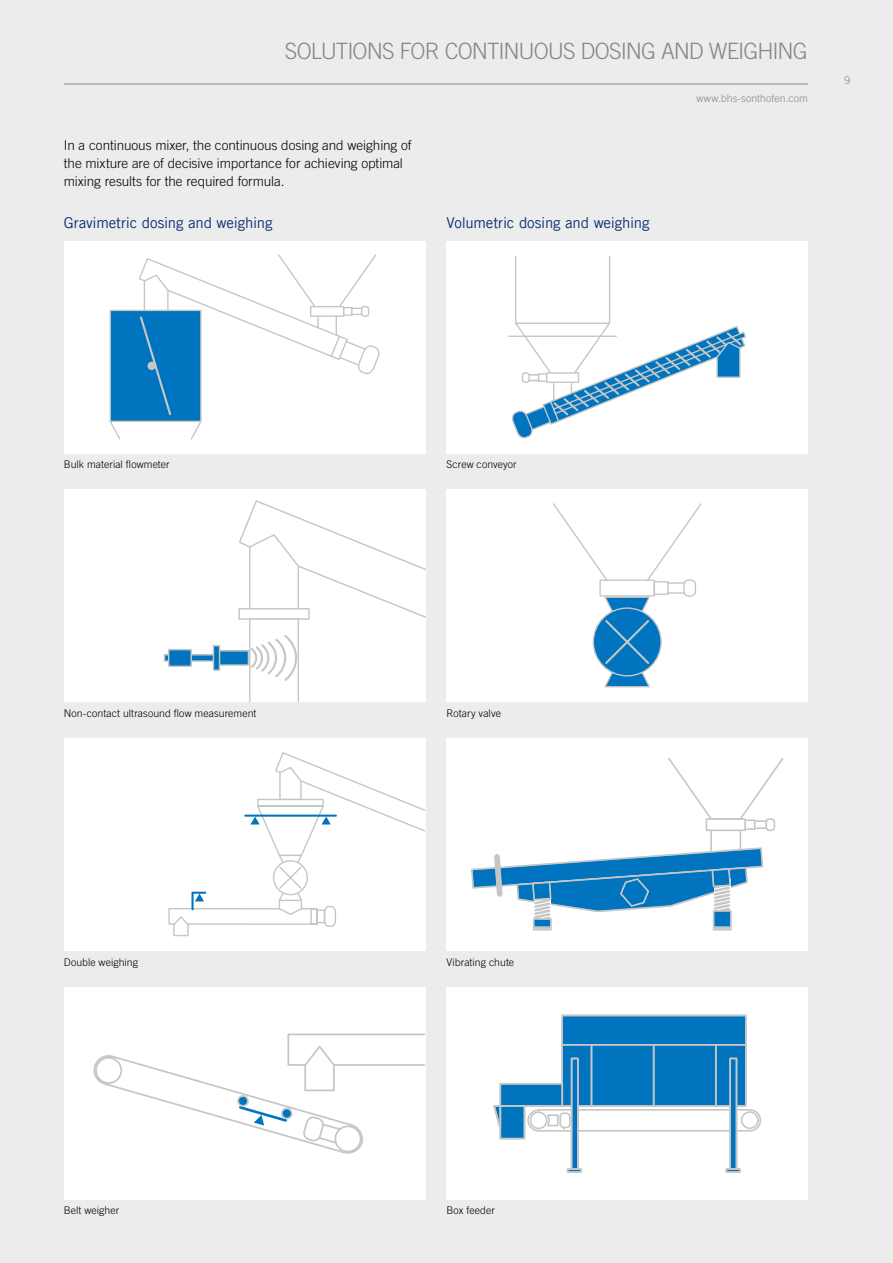
<style>
.page{position:relative;width:893px;height:1263px;background:#ececec}
.page>*{position:absolute;margin:0;border:0;box-sizing:border-box;transform-origin:0 0}
.t1{font:300 22.5px "Trade Gothic LT Com";letter-spacing:-.045em;color:#868786}
.t2{font:15px "Trade Gothic LT Com";letter-spacing:-.01em;color:#0e2e72}
.t3{font:300 13.5px/18px "Trade Gothic LT Com";color:#000}
.t4{font:300 10.5px "Trade Gothic LT Com";letter-spacing:.005em;color:#000}
.t5{font:300 10.5px "Trade Gothic LT Com";letter-spacing:.01em;color:#868786}
</style>
<div class="page">
<div style="left:64px;top:241px;width:361px;height:212px;background:#fff"></div>
<div style="left:110px;top:310px;width:91px;height:111px;background:#0074be"></div>
<div style="left:110px;top:310px;width:92px;height:112px;border:1px solid #c5c6c6"></div>
<svg style="left:138px;top:257px;width:241px;height:160px"></svg>
<div style="left:147px;top:362px;width:9px;height:8px;background:#c5c6c6;border-radius:50%"></div>
<div style="left:64px;top:489px;width:361px;height:213px;background:#fff"></div>
<svg style="left:238px;top:500px;width:187px;height:202px"></svg>
<div style="left:164px;top:655px;width:56px;height:6px;background:#0074be"></div>
<div style="left:164px;top:654px;width:57px;height:8px;border:1px solid #c5c6c6"></div>
<div style="left:214px;top:651px;width:34px;height:14px;background:#0074be"></div>
<div style="left:213px;top:650px;width:36px;height:16px;border:1px solid #c5c6c6"></div>
<div style="left:169px;top:650px;width:22px;height:16px;background:#0074be"></div>
<div style="left:168px;top:649px;width:24px;height:18px;border:1px solid #c5c6c6"></div>
<div style="left:213px;top:646px;width:7px;height:24px;background:#0074be"></div>
<div style="left:213px;top:645px;width:7px;height:26px;border:1px solid #c5c6c6"></div>
<div style="left:64px;top:738px;width:361px;height:212px;background:#fff"></div>
<svg style="left:168px;top:752px;width:257px;height:184px"></svg>
<svg style="left:250px;top:766px;width:81px;height:150px"></svg>
<hr style="left:245px;top:815px;width:91px;height:2px;background:#0074be">
<svg style="left:190px;top:891px;width:17px;height:20px"></svg>
<div style="left:64px;top:987px;width:361px;height:213px;background:#fff"></div>
<svg style="left:94px;top:1033px;width:331px;height:121px"></svg>
<div style="left:446px;top:987px;width:362px;height:213px;background:#fff"></div>
<svg style="left:527px;top:1108px;width:234px;height:24px"></svg>
<div style="left:562px;top:1015px;width:184px;height:91px;background:#0074be"></div>
<div style="left:561px;top:1015px;width:186px;height:92px;border:2px solid #c5c6c6"></div>
<hr style="left:562px;top:1044px;width:184px;height:1px;background:#c5c6c6">
<hr style="left:591px;top:1045px;width:1px;height:61px;background:#c5c6c6">
<hr style="left:653px;top:1045px;width:1px;height:61px;background:#c5c6c6">
<hr style="left:715px;top:1045px;width:2px;height:61px;background:#c5c6c6">
<div style="left:500px;top:1084px;width:62px;height:22px;background:#0074be"></div>
<div style="left:499px;top:1083px;width:64px;height:24px;border:2px solid #c5c6c6"></div>
<div style="left:500px;top:1106px;width:24px;height:32px;background:#0074be"></div>
<div style="left:499px;top:1105px;width:26px;height:34px;border:2px solid #c5c6c6"></div>
<svg style="left:493px;top:1104px;width:9px;height:27px"></svg>
<div style="left:572px;top:1058px;width:6px;height:111px;background:#0074be"></div>
<div style="left:571px;top:1058px;width:8px;height:112px;border:2px solid #c5c6c6"></div>
<div style="left:567px;top:1168px;width:15px;height:5px;border:2px solid #c5c6c6"></div>
<div style="left:730px;top:1058px;width:6px;height:111px;background:#0074be"></div>
<div style="left:729px;top:1058px;width:8px;height:112px;border:2px solid #c5c6c6"></div>
<div style="left:725px;top:1168px;width:16px;height:5px;border:2px solid #c5c6c6"></div>
<div style="left:446px;top:241px;width:362px;height:212px;background:#fff"></div>
<svg style="left:508px;top:255px;width:238px;height:183px"></svg>
<div style="left:446px;top:489px;width:362px;height:213px;background:#fff"></div>
<svg style="left:553px;top:503px;width:149px;height:109px"></svg>
<svg style="left:593px;top:608px;width:68px;height:68px"></svg>
<div style="left:593px;top:607px;width:69px;height:69px;border:1px solid #c5c6c6;border-radius:50%"></div>
<svg style="left:603px;top:618px;width:48px;height:69px;background:#2585c2"></svg>
<div style="left:446px;top:738px;width:362px;height:212px;background:#fff"></div>
<div style="left:710px;top:822px;width:31px;height:34px;border:2px solid #c5c6c6"></div>
<svg style="left:471px;top:846px;width:293px;height:84px"></svg>
<div style="left:744px;top:819px;width:11px;height:11px;border:2px solid #c5c6c6"></div>
<div style="left:765px;top:818px;width:10px;height:13px;border:2px solid #c5c6c6;border-radius:3px"></div>
<svg style="left:668px;top:758px;width:115px;height:71px"></svg>
<div style="left:706px;top:819px;width:39px;height:11px;background:#fff"></div>
<div style="left:706px;top:818px;width:40px;height:13px;border:2px solid #c5c6c6"></div>
<hr style="left:64px;top:84px;width:744px;height:1px;background:#868786">
<h1 class="t1" style="left:285px;top:37px;width:524px">SOLUTIONS FOR CONTINUOUS DOSING AND WEIGHING</h1>
<p class="t3" style="left:64px;top:136px;width:349px">In a continuous mixer, the continuous dosing and weighing of the mixture are of decisive importance for achieving optimal mixing results for the required formula.</p>
<p class="t2" style="left:64px;top:214px;width:210px">Gravimetric dosing and weighing</p>
<p class="t2" style="left:446px;top:214px;width:205px">Volumetric dosing and weighing</p>
<p class="t5" style="left:696px;top:92px;width:113px">www.bhs-sonthofen.com</p>
<p class="t5" style="left:845px;top:74px;width:7px">9</p>
<p class="t4" style="left:64px;top:458px;width:107px">Bulk material flowmeter</p>
<p class="t4" style="left:446px;top:458px;width:72px">Screw conveyor</p>
<p class="t4" style="left:64px;top:707px;width:194px">Non-contact ultrasound flow measurement</p>
<p class="t4" style="left:446px;top:707px;width:56px">Rotary valve</p>
<p class="t4" style="left:64px;top:956px;width:76px">Double weighing</p>
<p class="t4" style="left:446px;top:956px;width:69px">Vibrating chute</p>
<p class="t4" style="left:64px;top:1204px;width:57px">Belt weigher</p>
<p class="t4" style="left:446px;top:1204px;width:50px">Box feeder</p>
</div>
